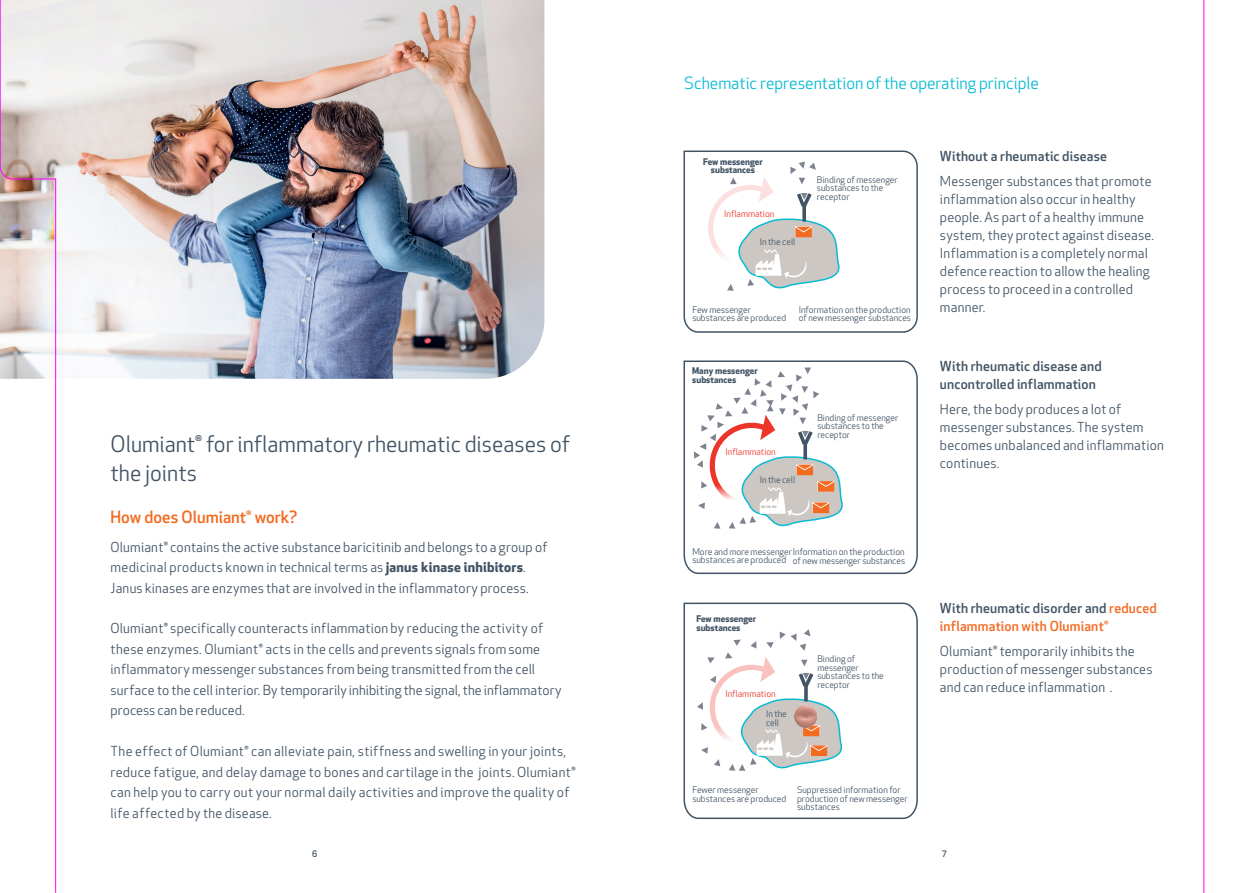
<style>
.page{position:relative;width:1259px;height:893px;background:#fff}
.page>*{position:absolute;margin:0;border:0;box-sizing:border-box;transform-origin:0 0}
.t1{font:22.2px/29px "Apex New";color:#415364}
.t2{font:16.5px "Apex New";color:#07bbd3}
.t3{font:500 16.5px "Apex New";color:#f36a21}
._16058_Copy{font:13.5px/18px "Apex New";letter-spacing:.015em;color:#415364}
._16058_Bulletpoints{font:500 13.5px/18px "Apex New";letter-spacing:.015em;color:#415364}
._16058_Bulletpoints-2{font:500 13.5px/18px "Apex New";letter-spacing:.015em;color:#f36a21}
.t4{font:9px/8.7px "Apex New";color:#415364}
.t5{font:700 9px/8.7px "Apex New";color:#415364}
.t6{font:9px "Apex New";color:#ee3529}
.t7{font:500 9px "Poppins";color:#415364}
.s1{font-weight:700}
.s2{color:#415364}
</style>
<div class="page">
<img style="left:56px;top:0;width:488px;height:379px">
<svg style="left:683px;top:150px;width:235px;height:183px"></svg>
<svg style="left:683px;top:360px;width:235px;height:215px"></svg>
<svg style="left:683px;top:602px;width:235px;height:218px"></svg>
<hr style="left:1203px;top:0;width:1px;height:893px;background:#f0f">
<svg style="left:0;top:0;width:56px;height:893px"></svg>
<p class="t2" style="left:684px;top:74px;width:356px">Schematic representation of the operating principle</p>
<p class="t1" style="left:111px;top:430px;width:461px">Olumiant® for inflammatory rheumatic diseases of the joints</p>
<p class="t3" style="left:111px;top:507px;width:188px">How does Olumiant® work?</p>
<p class="_16058_Copy" style="left:111px;top:537px;width:438px;line-height:20.5px">Olumiant® contains the active substance baricitinib and belongs to a group of medicinal products known in technical terms as <span class="s1">janus kinase inhibitors</span>.</p>
<p class="_16058_Copy" style="left:111px;top:579px;width:418px">Janus kinases are enzymes that are involved in the inflammatory process.</p>
<p class="_16058_Copy" style="left:111px;top:619px;width:452px;line-height:20.5px">Olumiant® specifically counteracts inflammation by reducing the activity of these enzymes. Olumiant® acts in the cells and prevents signals from some inflammatory messenger substances from being transmitted from the cell surface to the cell interior. By temporarily inhibiting the signal, the inflammatory process can be reduced.</p>
<p class="_16058_Copy" style="left:111px;top:742px;width:466px;line-height:20.5px">The effect of Olumiant® can alleviate pain, stiffness and swelling in your joints, reduce fatigue, and delay damage to bones and cartilage in the joints. Olumiant® can help you to carry out your normal daily activities and improve the quality of life affected by the disease.</p>
<p class="t5" style="left:703px;top:157px;width:61px;text-align:center">Few messenger substances</p>
<p class="t6" style="left:724px;top:209px;width:52px">Inflammation</p>
<p class="t4" style="left:760px;top:238px;width:37px">In the cell</p>
<p class="t4" style="left:817px;top:175px;width:82px">Binding of messenger substances to the receptor</p>
<p class="t4" style="left:692px;top:305px;width:95px">Few messenger substances are produced</p>
<p class="t4" style="left:799px;top:305px;width:114px">Information on the production of new messenger substances</p>
<p class="t5" style="left:692px;top:367px;width:67px">Many messenger substances</p>
<p class="t6" style="left:725px;top:447px;width:52px">Inflammation</p>
<p class="t4" style="left:817px;top:413px;width:82px">Binding of messenger substances to the receptor</p>
<p class="t4" style="left:760px;top:476px;width:37px">In the cell</p>
<p class="t4" style="left:692px;top:548px;width:214px;text-align:right">More and more messengerInformation on the production of new messenger substances</p>
<p class="t4" style="left:692px;top:556px;width:95px">substances are produced</p>
<p class="t5" style="left:696px;top:615px;width:61px">Few messenger substances</p>
<p class="t6" style="left:725px;top:689px;width:52px">Inflammation</p>
<p class="t4" style="left:766px;top:710px;width:22px">In the cell</p>
<p class="t4" style="left:817px;top:655px;width:68px">Binding of messenger substances to the receptor</p>
<p class="t4" style="left:692px;top:786px;width:95px">Fewer messenger substances are produced</p>
<p class="t4" style="left:797px;top:785px;width:112px">Suppressed information for production of new messenger substances</p>
<p class="_16058_Bulletpoints" style="left:940px;top:148px;width:168px">Without a rheumatic disease</p>
<p class="_16058_Copy" style="left:940px;top:173px;width:214px">Messenger substances that promote inflammation also occur in healthy people. As part of a healthy immune system, they protect against disease.<br>Inflammation is a completely normal defence reaction to allow the healing process to proceed in a controlled manner.</p>
<p class="_16058_Bulletpoints" style="left:940px;top:357px;width:163px">With rheumatic disease and uncontrolled inflammation</p>
<p class="_16058_Copy" style="left:940px;top:401px;width:225px">Here, the body produces a lot of messenger substances. The system becomes unbalanced and inflammation continues.</p>
<p class="_16058_Bulletpoints-2" style="left:940px;top:599px;width:218px"><span class="s2">With rheumatic disorder and</span> reduced inflammation with Olumiant®</p>
<p class="_16058_Copy" style="left:940px;top:643px;width:214px">Olumiant® temporarily inhibits the production of messenger substances and can reduce inflammation .</p>
<p class="t7" style="left:312px;top:848px;width:7px">6</p>
<p class="t7" style="left:941px;top:848px;width:7px">7</p>
</div>
